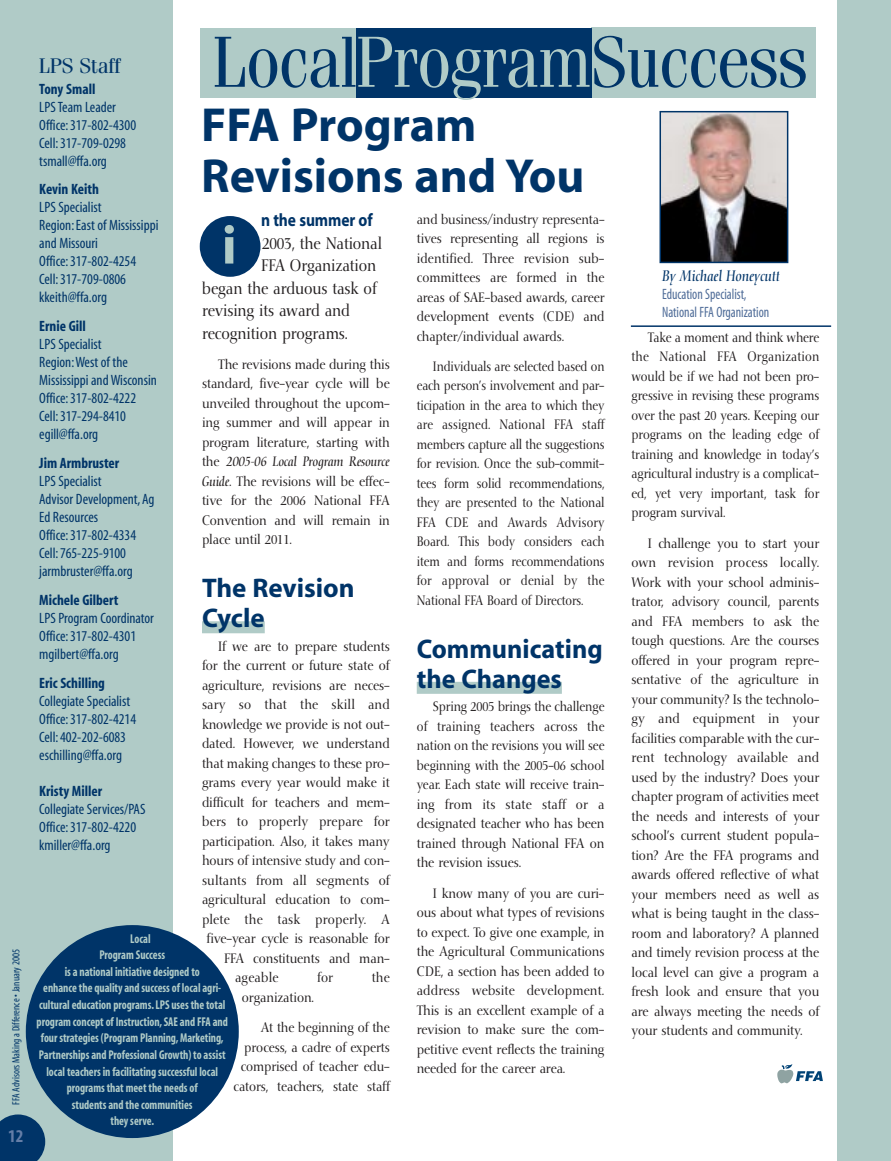
<style>
.page{position:relative;width:891px;height:1161px;background:#fff}
.page>*{position:absolute;margin:0;border:0;box-sizing:border-box;transform-origin:0 0}
.t1{font:72px "Fenice IT Cby BT";color:#003468;scale:.9 1}
.t2{font:700 54px "Myriad";color:#b0cbc7}
.t3{font:700 48px/51px "Myriad";color:#003468}
.t4{font:700 27px/30px "Myriad";color:#003468}
.t5{font:21px "Fenice IT Cby BT";color:#003468}
.t6{font:700 18px "Myriad";letter-spacing:-.005em;color:#003468;scale:.86 1}
.t7{font:700 condensed 18px "Myriad";color:#657ea7}
.t8{font:16.5px "Nofret";letter-spacing:-.005em;color:#231f20;scale:.88 1}
.t9{font:condensed 15px/18px "Myriad";color:#003468}
.t10{font:700 condensed 15px "Myriad";color:#003468}
.t11{font:condensed 15px/18px "Myriad";color:#4f6c98;scale:.9 1}
.t12{font:italic 15px "Nofret";color:#003468;scale:.9 1}
.t13{font:13.5px/19.5px "Nofret";letter-spacing:-.005em;color:#231f20;text-align:justify;scale:.9 1}
.t14{font:13.5px/19.5px "Nofret";letter-spacing:-.005em;color:#231f20;text-align:justify;scale:.86 1}
.t15{font:13.5px/19.5px "Nofret";letter-spacing:-.005em;color:#231f20;text-align:justify;scale:.84 1}
.t16{font:13.5px/19.5px "Nofret";letter-spacing:-.005em;color:#231f20;text-align:right;scale:.89 1}
.t17{font:13.5px "Nofret";letter-spacing:.015em;color:#231f20;scale:.9 1}
.t18{font:700 condensed 12.75px "Myriad";letter-spacing:-.005em;color:#b0cbc7;scale:.9 1}
.t19{font:condensed 10.5px "Myriad";color:#003468}
.s1{color:#b0cbc7}
.s2{font-style:italic}
</style>
<div class="page">
<div style="left:837px;top:0;width:54px;height:1161px;background:#b0cbc7"></div>
<div style="left:0;top:0;width:173px;height:1161px;background:#b0cbc7"></div>
<div style="left:202px;top:621px;width:63px;height:12px;background:#b0cbc7"></div>
<div style="left:417px;top:682px;width:145px;height:12px;background:#b0cbc7"></div>
<div style="left:200px;top:216px;width:61px;height:61px;background:#003468;border-radius:50%"></div>
<div style="left:26px;top:925px;width:213px;height:213px;background:#003468;border-radius:50%"></div>
<div style="left:591px;top:28px;width:225px;height:70px;background:#b0cbc7"></div>
<svg style="left:630px;top:110px;width:202px;height:217px"></svg>
<svg style="left:0;top:1115px;width:45px;height:46px;background:#124472"></svg>
<svg style="left:777px;top:1064px;width:46px;height:19px"></svg>
<div style="left:200px;top:29px;width:179px;height:69px;background:#b0cbc7"></div>
<div style="left:356px;top:28px;width:236px;height:70px;background:#003468"></div>
<p class="t19" style="left:12px;top:1105px;width:157px;rotate:-90deg">FFA Advisors Making a Difference • January 2005</p>
<h3 class="t7" style="left:8px;top:1130px;width:17px">12</h3>
<h1 class="t1" style="left:213px;top:36px;width:662px">Local<span class="s1">Program</span>Success</h1>
<h3 class="t5" style="left:39px;top:58px;width:83px">LPS Staff</h3>
<p class="t10" style="left:39px;top:83px;width:58px">Tony Small</p>
<p class="t9" style="left:39px;top:99px;width:98px">LPS Team Leader<br>Office:317-802-4300<br>Cell:317-709-0298 tsmall@ffa.org</p>
<p class="t10" style="left:39px;top:184px;width:61px">Kevin Keith</p>
<p class="t9" style="left:39px;top:200px;width:121px">LPS Specialist<br>Region:East of Mississippi and Missouri<br>Office:317-802-4254<br>Cell:317-709-0806 kkeith@ffa.org</p>
<p class="t10" style="left:39px;top:321px;width:48px">Ernie Gill</p>
<p class="t9" style="left:39px;top:337px;width:119px">LPS Specialist<br>Region:West of the<br>Mississippi and Wisconsin<br>Office:317-802-4222<br>Cell:317-294-8410 egill@ffa.org</p>
<p class="t10" style="left:39px;top:457px;width:82px">Jim Armbruster</p>
<p class="t9" style="left:39px;top:473px;width:117px">LPS Specialist<br>Advisor Development, Ag<br>Ed Resources<br>Office:317-802-4334<br>Cell:765-225-9100 jarmbruster@ffa.org</p>
<p class="t10" style="left:39px;top:594px;width:81px">Michele Gilbert</p>
<p class="t9" style="left:39px;top:610px;width:116px">LPS Program Coordinator<br>Office:317-802-4301 mgilbert@ffa.org</p>
<p class="t10" style="left:39px;top:677px;width:67px">Eric Schilling</p>
<p class="t9" style="left:39px;top:693px;width:98px">Collegiate Specialist<br>Office:317-802-4214<br>Cell:402-202-6083 eschilling@ffa.org</p>
<p class="t10" style="left:39px;top:785px;width:64px">Kristy Miller</p>
<p class="t9" style="left:39px;top:801px;width:108px">Collegiate Services/PAS<br>Office:317-802-4220 kmiller@ffa.org</p>
<h3 class="t3" style="left:201px;top:103px;width:385px">FFA Program<br>Revisions and You</h3>
<h3 class="t6" style="left:261px;top:213px;width:131px">n the summer of</h3>
<p class="t8" style="left:262px;top:236px;width:138px">2003, the National</p>
<p class="t8" style="left:261px;top:258px;width:132px">FFA Organization</p>
<p class="t8" style="left:202px;top:281px;width:200px">began the arduous task of</p>
<p class="t8" style="left:202px;top:303px;width:170px">revising its award and</p>
<p class="t8" style="left:202px;top:326px;width:167px">recognition programs.</p>
<p class="t13" style="left:202px;top:356px;width:210px;text-indent:16px">The revisions made during this standard, five-year cycle will be unveiled throughout the upcom&shy;ing summer and will appear in program literature, starting with the <span class="s2">2005-06 Local Program Resource Guide</span>. The revisions will be effec&shy;tive for the 2006 National FFA Convention and will remain in place until 2011.</p>
<h3 class="t4" style="left:202px;top:575px;width:154px">The Revision<br>Cycle</h3>
<p class="t13" style="left:218px;top:638px;width:192px">If we are to prepare students</p>
<p class="t13" style="left:202px;top:657px;width:210px">for the current or future state of</p>
<p class="t13" style="left:202px;top:677px;width:210px">agriculture, revisions are neces-</p>
<p class="t17" style="left:202px;top:699px;width:210px">sary so that the skill and</p>
<p class="t13" style="left:202px;top:716px;width:210px">knowledge we provide is not out-</p>
<p class="t13" style="left:202px;top:735px;width:210px">dated. However, we understand</p>
<p class="t13" style="left:202px;top:755px;width:210px">that making changes to these pro-</p>
<p class="t13" style="left:202px;top:774px;width:210px">grams every year would make it</p>
<p class="t13" style="left:202px;top:794px;width:210px">difficult for teachers and mem-</p>
<p class="t17" style="left:202px;top:816px;width:210px">bers to properly prepare for</p>
<p class="t13" style="left:202px;top:833px;width:210px">participation. Also, it takes many</p>
<p class="t13" style="left:202px;top:852px;width:210px">hours of intensive study and con-</p>
<p class="t17" style="left:202px;top:874px;width:210px">sultants from all segments of</p>
<p class="t13" style="left:202px;top:891px;width:210px">agricultural education to com-</p>
<p class="t17" style="left:202px;top:913px;width:210px">plete the task properly. A</p>
<p class="t13" style="left:207px;top:930px;width:205px">five-year cycle is reasonable for</p>
<p class="t13" style="left:224px;top:950px;width:186px">FFA constituents and man-</p>
<p class="t17" style="left:235px;top:972px;width:50px">ageable</p>
<p class="t13" style="left:317px;top:969px;width:19px">for</p>
<p class="t13" style="left:372px;top:969px;width:22px">the</p>
<p class="t13" style="left:242px;top:989px;width:82px">organization.</p>
<p class="t16" style="left:234px;top:1019px;width:177px">At the beginning of the process, a cadre of experts comprised of teacher edu&shy;cators, teachers, state staff</p>
<p class="t16" style="left:417px;top:211px;width:212px;text-align:justify">and business/industry representa&shy;tives representing all regions is identified. Three revision sub&shy;committees are formed in the areas of SAE-based awards, career development events (CDE) and chapter/individual awards.</p>
<p class="t15" style="left:417px;top:358px;width:225px;text-indent:16px">Individuals are selected based on each person’s involvement and par&shy;ticipation in the area to which they are assigned. National FFA staff members capture all the suggestions for revision. Once the sub-commit&shy;tees form solid recommendations, they are presented to the National FFA CDE and Awards Advisory Board. This body considers each item and forms recommendations for approval or denial by the National FFA Board of Directors.</p>
<h3 class="t4" style="left:417px;top:636px;width:187px">Communicating the Changes</h3>
<p class="t14" style="left:417px;top:698px;width:220px;text-indent:16px">Spring 2005 brings the challenge of training teachers across the nation on the revisions you will see beginning with the 2005-06 school year. Each state will receive train&shy;ing from its state staff or a designated teacher who has been trained through National FFA on the revision issues.</p>
<p class="t13" style="left:417px;top:885px;width:210px;text-indent:16px">I know many of you are curi&shy;ous about what types of revisions to expect. To give one example, in the Agricultural Communications CDE, a section has been added to address website development.<br>This is an excellent example of a revision to make sure the com&shy;petitive event reflects the training needed for the career area.</p>
<h2 class="t2" style="left:222px;top:225px;width:16px">i</h2>
<p class="t12" style="left:662px;top:269px;width:133px">By Michael Honeycutt</p>
<p class="t11" style="left:662px;top:286px;width:121px">Education Specialist,<br>National FFA Organization</p>
<p class="t14" style="left:632px;top:329px;width:220px;text-indent:16px">Take a moment and think where the National FFA Organization would be if we had not been pro&shy;gressive in revising these programs over the past 20 years. Keeping our programs on the leading edge of training and knowledge in today’s agricultural industry is a complicat&shy;ed, yet very important, task for program survival.</p>
<p class="t13" style="left:632px;top:535px;width:210px;text-indent:16px">I challenge you to start your own revision process locally.<br>Work with your school adminis&shy;trator, advisory council, parents and FFA members to ask the tough questions. Are the courses offered in your program repre&shy;sentative of the agriculture in your community? Is the technolo&shy;gy and equipment in your facilities comparable with the cur&shy;rent technology available and used by the industry? Does your chapter program of activities meet the needs and interests of your school’s current student popula&shy;tion? Are the FFA programs and awards offered reflective of what your members need as well as what is being taught in the class&shy;room and laboratory? A planned and timely revision process at the local level can give a program a fresh look and ensure that you are always meeting the needs of your students and community.</p>
<p class="t18" style="left:130px;top:933px;width:24px">Local</p>
<p class="t18" style="left:99px;top:950px;width:75px">Program Success</p>
<p class="t18" style="left:65px;top:967px;width:152px">is a national initiative designed to</p>
<p class="t18" style="left:43px;top:983px;width:199px">enhance the quality and success of local agri-</p>
<p class="t18" style="left:39px;top:1000px;width:209px">cultural education programs. LPS uses the total</p>
<p class="t18" style="left:37px;top:1017px;width:214px">program concept of Instruction, SAE and FFA and</p>
<p class="t18" style="left:41px;top:1033px;width:205px">four strategies (Program Planning, Marketing,</p>
<p class="t18" style="left:39px;top:1050px;width:209px">Partnerships and Professional Growth) to assist</p>
<p class="t18" style="left:46px;top:1066px;width:192px">local teachers in facilitating successful local</p>
<p class="t18" style="left:67px;top:1083px;width:147px">programs that meet the needs of</p>
<p class="t18" style="left:72px;top:1100px;width:136px">students and the communities</p>
<p class="t18" style="left:110px;top:1116px;width:50px">they serve.</p>
</div>
